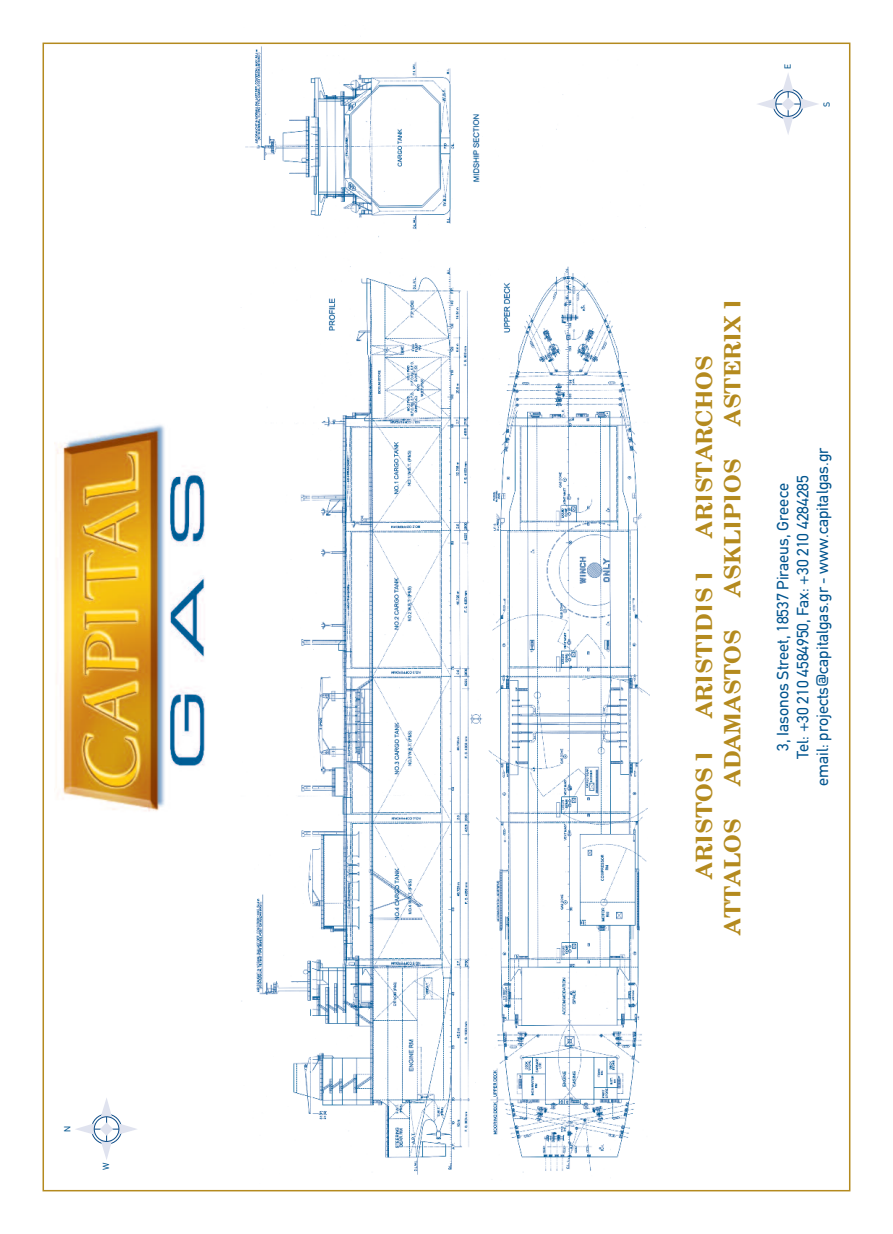
<style>
.page{position:relative;width:893px;height:1234px;background:#fff}
.page>*{position:absolute;margin:0;border:0;box-sizing:border-box;transform-origin:0 0}
.t1{font:700 22.5px "CF Sophia";color:#b48a1e}
.t2{font:16.5px/19.8px "PF Din Text";color:#00548e;text-align:center}
.t3{font:9px "PF Din Text";color:#00548e}
</style>
<div class="page">
<img style="left:241px;top:42px;width:408px;height:1133px">
<svg style="left:757px;top:73px;width:61px;height:62px"></svg>
<svg style="left:75px;top:1098px;width:62px;height:62px"></svg>
<img style="left:54px;top:424px;width:151px;height:387px">
<p class="t3" style="left:62px;top:1132px;width:8px;rotate:-90deg">N</p>
<p class="t3" style="left:101px;top:1170px;width:9px;rotate:-90deg">W</p>
<p class="t3" style="left:782px;top:68px;width:6px;rotate:-90deg">E</p>
<p class="t3" style="left:821px;top:106px;width:7px;rotate:-90deg">S</p>
<h1 class="t1" style="left:690px;top:538px;width:184px;rotate:-90deg">ARISTARCHOS</h1>
<h1 class="t1" style="left:690px;top:718px;width:149px;rotate:-90deg">ARISTIDIS Ι</h1>
<h1 class="t1" style="left:690px;top:878px;width:129px;rotate:-90deg">ARISTOS I</h1>
<h1 class="t1" style="left:718px;top:425px;width:128px;rotate:-90deg">ASTERIX I</h1>
<h1 class="t1" style="left:718px;top:596px;width:139px;rotate:-90deg">ASKLIPIOS</h1>
<h1 class="t1" style="left:718px;top:785px;width:158px;rotate:-90deg">ADAMASTOS</h1>
<h1 class="t1" style="left:718px;top:934px;width:117px;rotate:-90deg">ATTALOS</h1>
<p class="t2" style="left:773px;top:786px;width:340px;rotate:-90deg">3, Iasonos Street, 18537 Piraeus, Greece<br>Tel: +30 210 4584950, Fax: +30 210 4284285<br>email: projects@capitalgas.gr - www.capitalgas.gr</p>
</div>
